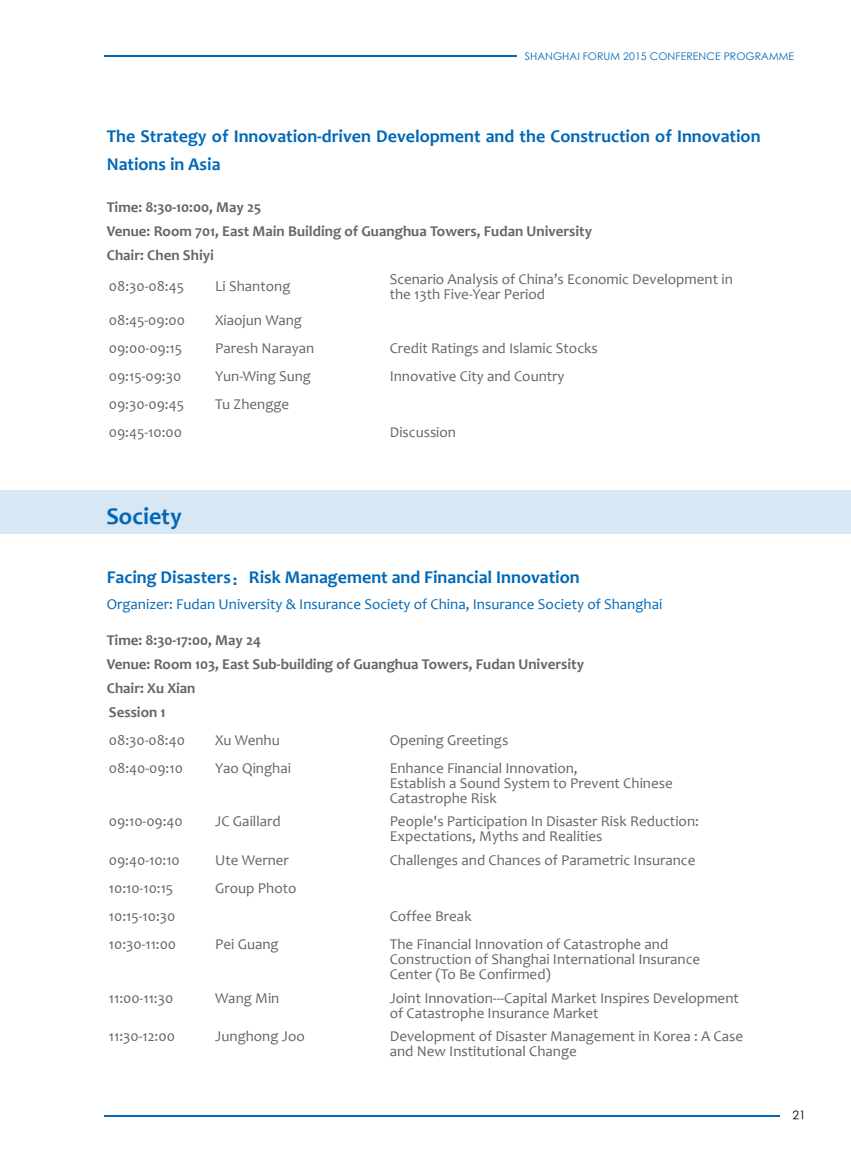
<style>
.page{position:relative;width:851px;height:1170px;background:#fff}
.page>*{position:absolute;margin:0;border:0;box-sizing:border-box;transform-origin:0 0}
.t1{font:700 24px "Candara";color:#0068b7}
.t2{font:700 18px/28.5px "Candara";color:#0068b7}
.t3{font:15px/15px "Candara";color:#666464}
.t4{font:700 15px/23.9px "Candara";color:#666464}
.t5{font:15px "Candara";color:#0068b7}
.t6{font:300 12px "ST Heiti SC";color:#000}
.t7{font:10.5px "Century Gothic";letter-spacing:.005em;color:#0068b7}
.s1{font-family:"H Yb 2 gj";font-weight:400}
</style>
<div class="page">
<hr style="left:104px;top:55px;width:412px;height:2px;background:#0068b7">
<hr style="left:104px;top:1114px;width:675px;height:2px;background:#0068b7">
<div style="left:0;top:490px;width:850px;height:44px;background:#d7e7f3"></div>
<p class="t7" style="left:524px;top:50px;width:271px">SHANGHAI FORUM 2015 CONFERENCE PROGRAMME</p>
<p class="t2" style="left:107px;top:121px;width:655px">The Strategy of Innovation-driven Development and the Construction of Innovation<br>Nations in Asia</p>
<p class="t4" style="left:107px;top:195px;width:487px">Time: 8:30-10:00, May 25<br>Venue: Room 701, East Main Building of Guanghua Towers, Fudan University<br>Chair: Chen Shiyi</p>
<p class="t3" style="left:109px;top:279px;width:77px">08:30-08:45</p>
<p class="t3" style="left:215px;top:279px;width:77px">Li Shantong</p>
<p class="t3" style="left:389px;top:271px;width:344px">Scenario Analysis of China’s Economic Development in the 13th Five-Year Period</p>
<p class="t3" style="left:109px;top:312px;width:78px">08:45-09:00</p>
<p class="t3" style="left:215px;top:312px;width:88px">Xiaojun Wang</p>
<p class="t3" style="left:109px;top:340px;width:75px">09:00-09:15</p>
<p class="t3" style="left:215px;top:340px;width:100px">Paresh Narayan</p>
<p class="t3" style="left:389px;top:340px;width:209px">Credit Ratings and Islamic Stocks</p>
<p class="t3" style="left:109px;top:368px;width:74px">09:15-09:30</p>
<p class="t3" style="left:215px;top:368px;width:97px">Yun-Wing Sung</p>
<p class="t3" style="left:389px;top:368px;width:176px">Innovative City and Country</p>
<p class="t3" style="left:109px;top:396px;width:77px">09:30-09:45</p>
<p class="t3" style="left:215px;top:396px;width:75px">Tu Zhengge</p>
<p class="t3" style="left:109px;top:424px;width:75px">09:45-10:00</p>
<p class="t3" style="left:389px;top:424px;width:68px">Discussion</p>
<h1 class="t1" style="left:106px;top:501px;width:77px">Society</h1>
<p class="t2" style="left:107px;top:563px;width:474px">Facing Disasters<span class="s1">：</span>Risk Management and Financial Innovation</p>
<p class="t5" style="left:107px;top:595px;width:557px">Organizer: Fudan University &amp; Insurance Society of China, Insurance Society of Shanghai</p>
<p class="t4" style="left:107px;top:628px;width:478px">Time: 8:30-17:00, May 24<br>Venue: Room 103, East Sub-building of Guanghua Towers, Fudan University<br>Chair: Xu Xian<br>Session 1</p>
<p class="t3" style="left:109px;top:732px;width:78px">08:30-08:40</p>
<p class="t3" style="left:215px;top:732px;width:66px">Xu Wenhu</p>
<p class="t3" style="left:389px;top:732px;width:120px">Opening Greetings</p>
<p class="t3" style="left:109px;top:760px;width:75px">08:40-09:10</p>
<p class="t3" style="left:215px;top:760px;width:77px">Yao Qinghai</p>
<p class="t3" style="left:389px;top:760px;width:284px">Enhance Financial Innovation,<br>Establish a Sound System to Prevent Chinese<br>Catastrophe Risk</p>
<p class="t3" style="left:109px;top:813px;width:75px">09:10-09:40</p>
<p class="t3" style="left:215px;top:813px;width:67px">JC Gaillard</p>
<p class="t3" style="left:389px;top:813px;width:311px">People's Participation In Disaster Risk Reduction:<br>Expectations, Myths and Realities</p>
<p class="t3" style="left:109px;top:852px;width:72px">09:40-10:10</p>
<p class="t3" style="left:215px;top:852px;width:75px">Ute Werner</p>
<p class="t3" style="left:389px;top:852px;width:307px">Challenges and Chances of Parametric Insurance</p>
<p class="t3" style="left:109px;top:880px;width:66px">10:10-10:15</p>
<p class="t3" style="left:215px;top:880px;width:83px">Group Photo</p>
<p class="t3" style="left:109px;top:908px;width:68px">10:15-10:30</p>
<p class="t3" style="left:389px;top:908px;width:83px">Coffee Break</p>
<p class="t3" style="left:109px;top:936px;width:69px">10:30-11:00</p>
<p class="t3" style="left:215px;top:936px;width:65px">Pei Guang</p>
<p class="t3" style="left:389px;top:936px;width:312px">The Financial Innovation of Catastrophe and<br>Construction of Shanghai International Insurance<br>Center (To Be Confirmed)</p>
<p class="t3" style="left:109px;top:990px;width:66px">11:00-11:30</p>
<p class="t3" style="left:215px;top:990px;width:66px">Wang Min</p>
<p class="t3" style="left:389px;top:990px;width:350px">Joint Innovation---Capital Market Inspires Development of Catastrophe Insurance Market</p>
<p class="t3" style="left:109px;top:1028px;width:68px">11:30-12:00</p>
<p class="t3" style="left:215px;top:1028px;width:91px">Junghong Joo</p>
<p class="t3" style="left:389px;top:1028px;width:355px">Development of Disaster Management in Korea : A Case and New Institutional Change</p>
<p class="t6" style="left:792px;top:1104px;width:15px">21</p>
</div>
